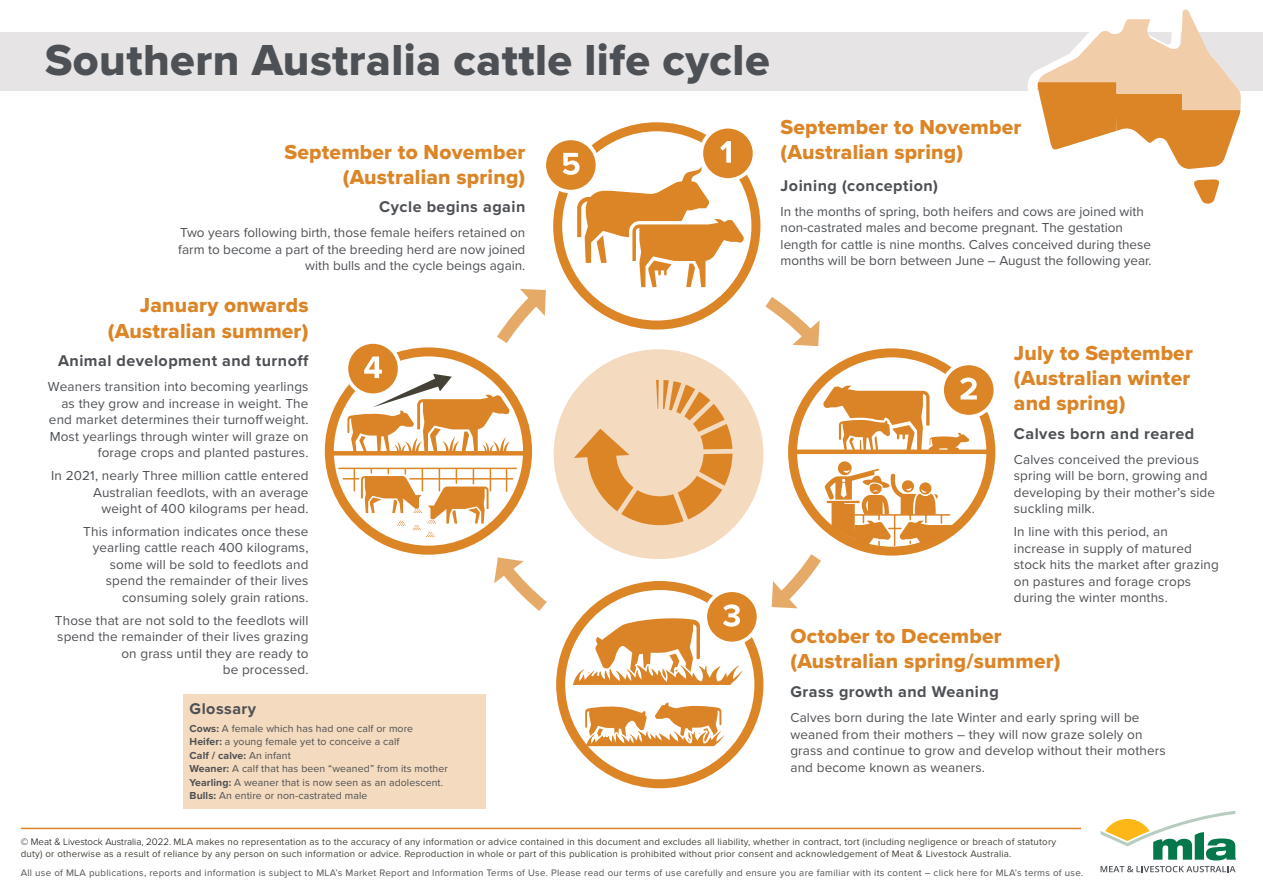
<style>
.page{position:relative;width:1263px;height:893px;background:#fff}
.page>*{position:absolute;margin:0;border:0;box-sizing:border-box;transform-origin:0 0}
.t1{font:45px "Proxima Nova Extrabld";letter-spacing:.01em;color:#4d5054}
.t2{font:21px/25.2px "Proxima Nova Extrabld";letter-spacing:.01em;color:#db8527}
.t3{font:700 16.2px "Proxima Nova";letter-spacing:.03em;color:#4d5054}
.t4{font:13.5px/16.5px "Proxima Nova";letter-spacing:.01em;color:#4d5054;text-align:right}
.t5{font:10.5px/13.5px "Proxima Nova";letter-spacing:.01em;color:#4d5054}
.t6{font:9.75px/12px "Proxima Nova";letter-spacing:.02em;color:#444036}
.t7{font:9.75px "Proxima Nova";letter-spacing:.03em;color:#4d5054}
.s1{font-weight:700}
.s2{font-weight:300;color:#000}
</style>
<div class="page">
<div style="left:0;top:33px;width:1263px;height:58px;background:#e6e4e5"></div>
<svg style="left:1100px;top:811px;width:136px;height:49px"></svg>
<svg style="left:1100px;top:866px;width:135px;height:6px"></svg>
<hr style="left:21px;top:828px;width:1060px;height:1px;background:#db8527">
<div style="left:554px;top:349px;width:209px;height:210px;background:#f4dabe;border-radius:50%"></div>
<div style="left:553px;top:122px;width:207px;height:208px;border:9px solid #db8527;border-radius:50%"></div>
<div style="left:788px;top:348px;width:207px;height:208px;border:9px solid #db8527;border-radius:50%"></div>
<div style="left:556px;top:581px;width:207px;height:207px;border:9px solid #db8527;border-radius:50%"></div>
<div style="left:325px;top:347px;width:207px;height:208px;border:9px solid #db8527;border-radius:50%"></div>
<svg style="left:494px;top:557px;width:53px;height:54px"></svg>
<svg style="left:701px;top:127px;width:53px;height:53px"></svg>
<div style="left:699px;top:125px;width:57px;height:57px;border:4px solid #fff;border-radius:50%"></div>
<div style="left:942px;top:363px;width:53px;height:54px;background:#db8527;border-radius:50%"></div>
<div style="left:940px;top:362px;width:57px;height:56px;border:4px solid #fff;border-radius:50%"></div>
<svg style="left:705px;top:590px;width:53px;height:53px"></svg>
<div style="left:703px;top:588px;width:57px;height:57px;border:4px solid #fff;border-radius:50%"></div>
<svg style="left:544px;top:138px;width:53px;height:54px"></svg>
<div style="left:542px;top:137px;width:57px;height:56px;border:4px solid #fff;border-radius:50%"></div>
<svg style="left:574px;top:380px;width:158px;height:146px"></svg>
<svg style="left:1020px;top:9px;width:225px;height:195px"></svg>
<svg style="left:563px;top:141px;width:257px;height:209px"></svg>
<svg style="left:569px;top:604px;width:184px;height:157px"></svg>
<hr style="left:795px;top:450px;width:196px;height:4px;background:#db8527">
<svg style="left:823px;top:378px;width:154px;height:72px"></svg>
<svg style="left:771px;top:461px;width:181px;height:148px"></svg>
<div style="left:333px;top:451px;width:196px;height:5px;background:#db8527"></div>
<hr style="left:339px;top:468px;width:177px;height:1px;background:#db8527">
<svg style="left:506px;top:470px;width:1px;height:21px"></svg>
<hr style="left:410px;top:478px;width:103px;height:2px;background:#db8527">
<svg style="left:343px;top:469px;width:148px;height:68px"></svg>
<svg style="left:347px;top:288px;width:199px;height:165px"></svg>
<div style="left:184px;top:694px;width:302px;height:114px;background:#f4dabe"></div>
<h1 class="t1" style="left:45px;top:27px;width:726px">Southern Australia cattle life cycle</h1>
<h2 class="t2" style="left:285px;top:139px;width:242px;text-align:right">September to November (Australian spring)</h2>
<p class="t3" style="left:379px;top:195px;width:148px">Cycle begins again</p>
<p class="t4" style="left:178px;top:224px;width:349px">Two years following birth, those female heifers retained on farm to become a part of the breeding herd are now joined with bulls and the cycle beings again.</p>
<h2 class="t2" style="left:108px;top:292px;width:202px;text-align:right">January onwards (Australian summer)</h2>
<p class="t3" style="left:58px;top:349px;width:252px">Animal development and turnoff</p>
<p class="t4" style="left:48px;top:378px;width:262px">Weaners transition into becoming yearlings as they grow and increase in weight. The end market determines their turnoffweight.<br>Most yearlings through winter will graze on forage crops and planted pastures.</p>
<p class="t4" style="left:51px;top:467px;width:259px">In 2021, nearly Three million cattle entered<br>Australian feedlots, with an average weight of 400 kilograms per head.</p>
<p class="t4" style="left:83px;top:523px;width:227px">This information indicates once these yearling cattle reach 400 kilograms, some will be sold to feedlots and spend the remainder of their lives consuming solely grain rations.</p>
<p class="t4" style="left:55px;top:611px;width:255px">Those that are not sold to the feedlots will spend the remainder of their lives grazing on grass until they are ready to<br>be processed.</p>
<p class="t3" style="left:190px;top:696px;width:68px">Glossary</p>
<p class="t5" style="left:190px;top:721px;width:260px"><span class="s1">Cows:</span> A female which has had one calf or more <span class="s1">Heifer:</span> a young female yet to conceive a calf<br><span class="s1">Calf / calve:</span> An infant<br><span class="s1">Weaner:</span> A calf that has been “weaned” from its mother <span class="s1">Yearling:</span> A weaner that is now seen as an adolescent.<br><span class="s1">Bulls:</span> An entire or non-castrated male</p>
<h2 class="t2" style="left:780px;top:114px;width:242px">September to November (Australian spring)</h2>
<p class="t3" style="left:781px;top:173px;width:159px">Joining (conception)</p>
<p class="t4" style="left:781px;top:202px;width:372px;text-align:left">In the months of spring, both heifers and cows are joined with non-castrated males and become pregnant. The gestation length for cattle is nine months. Calves conceived during these months will be born between June – August the following year.</p>
<h2 class="t2" style="left:1014px;top:340px;width:180px">July to September (Australian winter and spring)</h2>
<p class="t3" style="left:1014px;top:421px;width:182px">Calves born and reared</p>
<p class="t4" style="left:1014px;top:450px;width:203px;text-align:left">Calves conceived the previous spring will be born, growing and developing by their mother’s side suckling milk.</p>
<p class="t4" style="left:1014px;top:523px;width:206px;text-align:left">In line with this period, an increase in supply of matured stock hits the market after grazing on pastures and forage crops during the winter months.</p>
<h2 class="t2" style="left:790px;top:623px;width:272px">October to December (Australian spring/summer)</h2>
<p class="t3" style="left:790px;top:679px;width:210px">Grass growth and Weaning</p>
<p class="t4" style="left:790px;top:709px;width:377px;text-align:left">Calves born during the late Winter and early spring will be weaned from their mothers – they will now graze solely on grass and continue to grow and develop without their mothers and become known as weaners.</p>
<p class="t6" style="left:21px;top:836px;width:1037px"><span class="s2">© Meat &amp; Livestock Australia, 2022.</span> MLA makes no representation as to the accuracy of any information or advice contained in this document and excludes all liability, whether in contract, tort (including negligence or breach of statutory duty) or otherwise as a result of reliance by any person on such information or advice. Reproduction in whole or part of this publication is prohibited without prior consent and acknowledgement of Meat &amp; Livestock Australia.</p>
<p class="t7" style="left:21px;top:865px;width:1064px">All use of MLA publications, reports and information is subject to MLA’s Market Report and Information Terms of Use. Please read our terms of use carefully and ensure you are familiar with its content – click here for MLA’s terms of use.</p>
</div>
